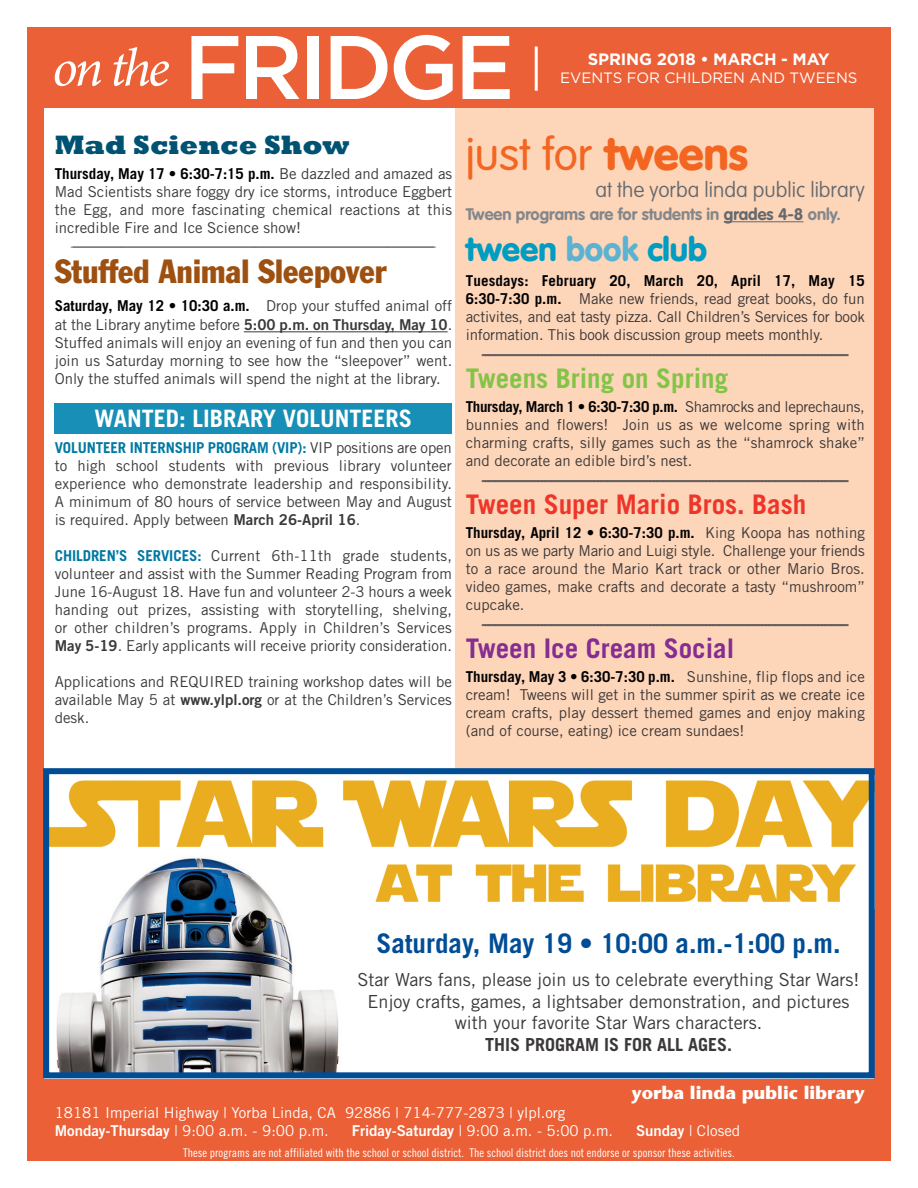
<style>
.page{position:relative;width:918px;height:1188px;background:#fff}
.page>*{position:absolute;margin:0;border:0;box-sizing:border-box;transform-origin:0 0}
.t1{font:500 90px "Gotham";letter-spacing:-.05em;color:#fff}
.t2{font:300 45px "VAG Rounded";color:#f36621}
.t3{font:condensed 33px "Franklin Gothic";color:#9d5010}
.t4{font:900 33px "VAG Rounded";color:#009cc2}
.t5{font:700 27px "Trade Gothic";color:#014d95}
.t6{font:700 27px "Trade Gothic";color:#ee3529}
.t7{font:700 27px "Trade Gothic";color:#83c447}
.t8{font:700 27px "Trade Gothic";color:#862d91}
.t9{font:800 27px "Rockwell";color:#005273}
.t10{font:700 24px "Trade Gothic";color:#fff}
.t11{font:100 21px "VAG Rounded";color:#64696d}
.t12{font:700 18px "Trade Gothic";color:#645f5f}
.t13{font:18px/21.6px "Trade Gothic";color:#3b3838;text-align:center}
.t14{font:700 18px "Trade Gothic";color:#3b3838}
.t15{font:700 18px "Stone Sans";color:#fff}
.t16{font:700 16.5px "VAG Rounded";color:#83878b}
.t17{font:700 16.5px "Gotham";letter-spacing:-.01em;color:#fff}
.t18{font:15px/18px "Trade Gothic";color:#3b3838;text-align:justify}
.t19{font:15px "Trade Gothic";color:#645f5f}
.t20{font:15px/18px "Trade Gothic";color:#fff}
.t21{font:15px "Gotham";color:#fff}
.t22{font:12px "Trade Gothic Cond Eighteen";color:#fff}
.s1{font-family:"Minion Pro";font-weight:400;font-style:italic;font-size:54px}
.s2{font-weight:700;color:#020102}
.s3{font-family:"Trade Gothic Bold Two"}
.s4{font-weight:700;color:#0079a3}
.s5{font-weight:900}
.s6{color:#64696d}
.s7{color:#5cb3d1}
</style>
<div class="page">
<div style="left:455px;top:105px;width:436px;height:667px;background:#fdd5b9"></div>
<div style="left:27px;top:27px;width:16px;height:1134px;background:#eb6036"></div>
<div style="left:875px;top:27px;width:16px;height:1134px;background:#eb6036"></div>
<div style="left:27px;top:1079px;width:864px;height:82px;background:#eb6036"></div>
<hr style="left:724px;top:221px;width:79px;height:1px;background:#64696d">
<div style="left:27px;top:27px;width:864px;height:80px;background:#eb6036"></div>
<hr style="left:535px;top:46px;width:3px;height:45px;background:#fff">
<hr style="left:244px;top:331px;width:204px;height:1px;background:#3b3838">
<img style="left:50px;top:780px;width:818px;height:122px">
<img style="left:50px;top:854px;width:302px;height:217px">
<div style="left:43px;top:768px;width:832px;height:310px;border:6px solid #014d95"></div>
<div style="left:55px;top:403px;width:397px;height:31px;background:#178fb6"></div>
<h1 class="t1" style="left:52px;top:36px;width:464px"><span class="s1">on the</span> FRIDGE</h1>
<p class="t17" style="left:588px;top:53px;width:243px">SPRING 2018 • MARCH - MAY</p>
<p class="t21" style="left:560px;top:73px;width:299px">EVENTS FOR CHILDREN AND TWEENS</p>
<h3 class="t9" style="left:55px;top:129px;width:296px">Mad Science Show</h3>
<p class="t18" style="left:55px;top:166px;width:399px"><span class="s2">Thursday, May 17 • 6:30-7:15 p.m.</span> Be dazzled and amazed as Mad Scientists share foggy dry ice storms, introduce Eggbert the Egg, and more fascinating chemical reactions at this incredible Fire and Ice Science show!</p>
<p class="t19" style="left:70px;top:240px;width:368px">--------------------------------------------------------------------------------------------------------------------------------------------------------------------------------------</p>
<h3 class="t3" style="left:55px;top:259px;width:333px">Stuffed Animal Sleepover</h3>
<p class="t18" style="left:55px;top:297px;width:399px;line-height:19.5px"><span class="s2">Saturday, May 12 • 10:30 a.m.</span> Drop your stuffed animal off at the Library anytime before <span class="s3">5:00 p.m. on Thursday, May 10</span>.</p>
<p class="t18" style="left:55px;top:335px;width:399px">Stuffed animals will enjoy an evening of fun and then you can join us Saturday morning to see how the “sleepover” went.<br>Only the stuffed animals will spend the night at the library.</p>
<h3 class="t10" style="left:94px;top:409px;width:319px">WANTED: LIBRARY VOLUNTEERS</h3>
<p class="t18" style="left:55px;top:440px;width:399px"><span class="s4">VOLUNTEER INTERNSHIP PROGRAM (VIP):</span> VIP positions are open to high school students with previous library volunteer experience who demonstrate leadership and responsibility.<br>A minimum of 80 hours of service between May and August is required. Apply between <span class="s3">March 26-April 16</span>.</p>
<p class="t18" style="left:55px;top:548px;width:399px"><span class="s4">CHILDREN’S SERVICES:</span> Current 6th-11th grade students, volunteer and assist with the Summer Reading Program from June 16-August 18. Have fun and volunteer 2-3 hours a week handing out prizes, assisting with storytelling, shelving, or other children’s programs. Apply in Children’s Services <span class="s3">May 5-19</span>. Early applicants will receive priority consideration.</p>
<p class="t18" style="left:55px;top:674px;width:399px">Applications and REQUIRED training workshop dates will be available May 5 at <span class="s3">www.ylpl.org</span> or at the Children’s Services desk.</p>
<h2 class="t2" style="left:466px;top:136px;width:284px">just for <span class="s5">tweens</span></h2>
<h3 class="t11" style="left:595px;top:181px;width:271px">at the yorba linda public library</h3>
<p class="t16" style="left:466px;top:207px;width:377px">Tween programs are for students in <span class="s6">grades 4-8</span> only.</p>
<h3 class="t4" style="left:466px;top:236px;width:243px">tween <span class="s7">book</span> club</h3>
<p class="t18" style="left:466px;top:273px;width:401px"><span class="s2">Tuesdays: February 20, March 20, April 17, May 15<br>6:30-7:30 p.m.</span> Make new friends, read great books, do fun activites, and eat tasty pizza. Call Children’s Services for book information. This book discussion group meets monthly.</p>
<p class="t12" style="left:481px;top:347px;width:370px">---------------------------------------------------------------------------------------------------------------</p>
<h3 class="t7" style="left:466px;top:369px;width:264px">Tweens Bring on Spring</h3>
<p class="t18" style="left:466px;top:399px;width:401px"><span class="s2">Thursday, March 1 • 6:30-7:30 p.m.</span> Shamrocks and leprechauns, bunnies and flowers! Join us as we welcome spring with charming crafts, silly games such as the “shamrock shake” and decorate an edible bird’s nest.</p>
<p class="t12" style="left:481px;top:473px;width:370px">---------------------------------------------------------------------------------------------------------------</p>
<h3 class="t6" style="left:466px;top:495px;width:342px">Tween Super Mario Bros. Bash</h3>
<p class="t18" style="left:466px;top:525px;width:401px"><span class="s2">Thursday, April 12 • 6:30-7:30 p.m.</span> King Koopa has nothing on us as we party Mario and Luigi style. Challenge your friends to a race around the Mario Kart track or other Mario Bros. video games, make crafts and decorate a tasty “mushroom” cupcake.</p>
<p class="t12" style="left:481px;top:617px;width:370px">---------------------------------------------------------------------------------------------------------------</p>
<h3 class="t8" style="left:466px;top:639px;width:270px">Tween Ice Cream Social</h3>
<p class="t18" style="left:466px;top:669px;width:401px"><span class="s2">Thursday, May 3 • 6:30-7:30 p.m.</span> Sunshine, flip flops and ice cream! Tweens will get in the summer spirit as we create ice cream crafts, play dessert themed games and enjoy making (and of course, eating) ice cream sundaes!</p>
<h3 class="t5" style="left:376px;top:934px;width:466px">Saturday, May 19 • 10:00 a.m.-1:00 p.m.</h3>
<p class="t13" style="left:358px;top:970px;width:503px">Star Wars fans, please join us to celebrate everything Star Wars!<br>Enjoy crafts, games, a lightsaber demonstration, and pictures with your favorite Star Wars characters.</p>
<p class="t14" style="left:485px;top:1038px;width:249px">THIS PROGRAM IS FOR ALL AGES.</p>
<p class="t15" style="left:632px;top:1086px;width:235px">yorba linda public library</p>
<p class="t20" style="left:55px;top:1105px;width:512px">18181 Imperial Highway | Yorba Linda, CA 92886 | 714-777-2873 | ylpl.org<br><span class="s3">Monday-Thursday</span> | 9:00 a.m. - 9:00 p.m.</p>
<p class="t20" style="left:352px;top:1123px;width:263px"><span class="s3">Friday-Saturday</span> | 9:00 a.m. - 5:00 p.m.</p>
<p class="t20" style="left:636px;top:1123px;width:106px"><span class="s3">Sunday</span> | Closed</p>
<p class="t22" style="left:183px;top:1148px;width:553px">These programs are not affiliated with the school or school district. The school district does not endorse or sponsor these activities.</p>
</div>
